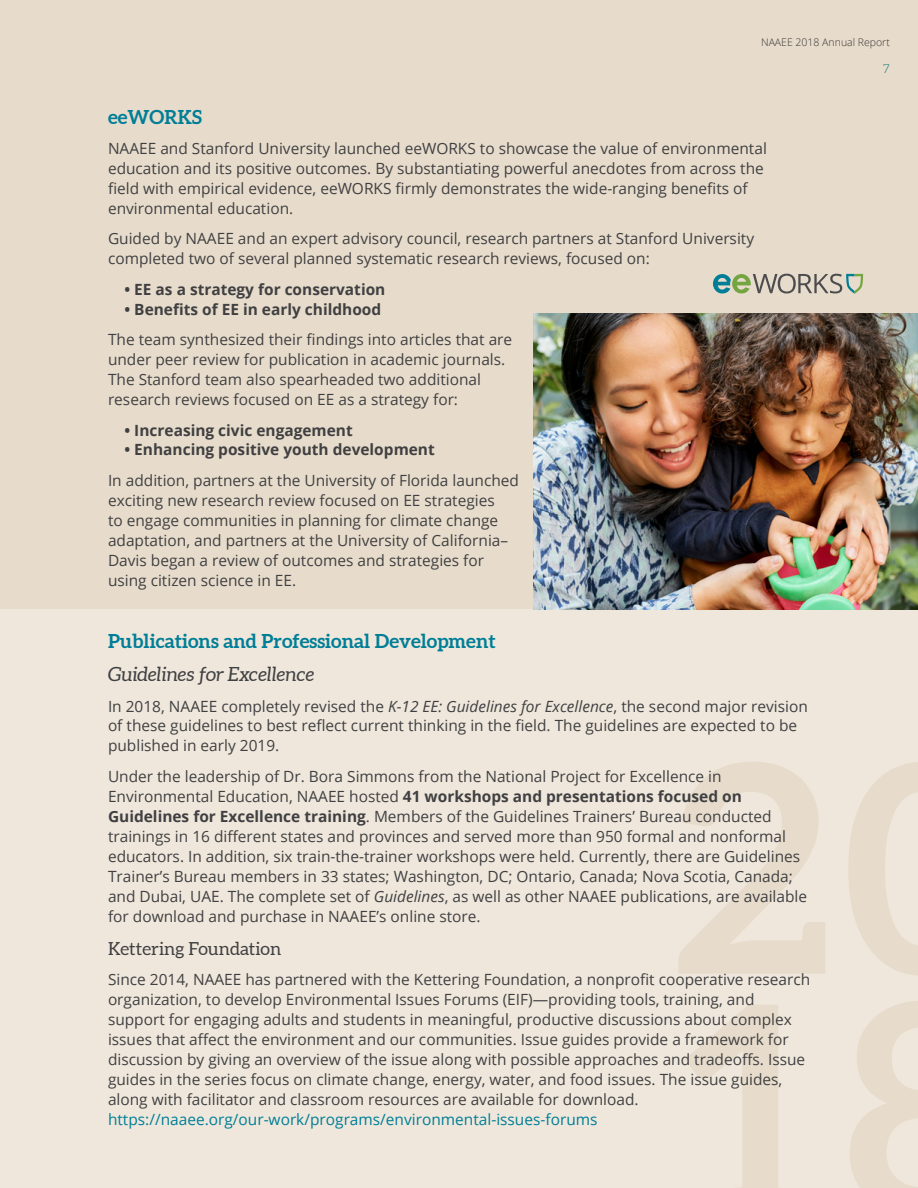
<style>
.page{position:relative;width:918px;height:1188px;background:#efe7db}
.page>*{position:absolute;margin:0;border:0;box-sizing:border-box;transform-origin:0 0}
.t1{font:700 19.5px "Aleo";color:#007e97}
.t2{font:italic 19.5px "Aleo";color:#404042}
.t3{font:18px "Aleo";color:#404042}
.t4{font:15.45px/20px "Open Sans";color:#404042}
.t5{font:700 15.45px "Open Sans";color:#404042}
.t6{font:15.45px "Open Sans";color:#007e97}
.t7{font:300 12px "Aleo";color:#007e97}
.t8{font:300 10.5px "Open Sans";color:#404042}
.s1{font-style:italic}
.s2{font-weight:700}
</style>
<div class="page">
<div style="left:0;top:0;width:918px;height:609px;background:#e7dccb"></div>
<svg style="left:850px;top:1001px;width:68px;height:187px"></svg>
<svg style="left:678px;top:762px;width:147px;height:212px"></svg>
<svg style="left:848px;top:762px;width:70px;height:213px"></svg>
<svg style="left:685px;top:1005px;width:93px;height:183px"></svg>
<img style="left:533px;top:313px;width:385px;height:296px">
<svg style="left:713px;top:274px;width:150px;height:20px"></svg>
<p class="t8" style="left:761px;top:35px;width:130px">NAAEE 2018 Annual Report</p>
<p class="t7" style="left:883px;top:62px;width:8px">7</p>
<p class="t1" style="left:108px;top:105px;width:95px">eeWORKS</p>
<p class="t4" style="left:108px;top:138px;width:660px">NAAEE and Stanford University launched eeWORKS to showcase the value of environmental education and its positive outcomes. By substantiating powerful anecdotes from across the field with empirical evidence, eeWORKS firmly demonstrates the wide-ranging benefits of environmental education.</p>
<p class="t4" style="left:108px;top:228px;width:648px">Guided by NAAEE and an expert advisory council, research partners at Stanford University completed two of several planned systematic research reviews, focused on:</p>
<p class="t5" style="left:125px;top:278px;width:262px">• EE as a strategy for conservation</p>
<p class="t5" style="left:125px;top:298px;width:258px">• Benefits of EE in early childhood</p>
<p class="t4" style="left:108px;top:329px;width:406px">The team synthesized their findings into articles that are under peer review for publication in academic journals.<br>The Stanford team also spearheaded two additional research reviews focused on EE as a strategy for:</p>
<p class="t5" style="left:125px;top:419px;width:230px">• Increasing civic engagement</p>
<p class="t5" style="left:125px;top:439px;width:312px">• Enhancing positive youth development</p>
<p class="t4" style="left:108px;top:470px;width:413px">In addition, partners at the University of Florida launched exciting new research review focused on EE strategies<br>to engage communities in planning for climate change adaptation, and partners at the University of California– Davis began a review of outcomes and strategies for using citizen science in EE.</p>
<p class="t1" style="left:108px;top:629px;width:389px">Publications and Professional Development</p>
<p class="t2" style="left:108px;top:663px;width:208px">Guidelines for Excellence</p>
<p class="t4" style="left:108px;top:696px;width:701px">In 2018, NAAEE completely revised the <span class="s1">K-12 EE: Guidelines for Excellence</span>, the second major revision of these guidelines to best reflect current thinking in the field. The guidelines are expected to be published in early 2019.</p>
<p class="t4" style="left:108px;top:766px;width:701px">Under the leadership of Dr. Bora Simmons from the National Project for Excellence in Environmental Education, NAAEE hosted <span class="s2">41 workshops and presentations focused on Guidelines for Excellence training</span>. Members of the Guidelines Trainers’ Bureau conducted trainings in 16 different states and provinces and served more than 950 formal and nonformal educators. In addition, six train-the-trainer workshops were held. Currently, there are Guidelines Trainer’s Bureau members in 33 states; Washington, DC; Ontario, Canada; Nova Scotia, Canada; and Dubai, UAE. The complete set of <span class="s1">Guidelines</span>, as well as other NAAEE publications, are available for download and purchase in NAAEE’s online store.</p>
<p class="t3" style="left:108px;top:938px;width:175px">Kettering Foundation</p>
<p class="t4" style="left:108px;top:969px;width:704px">Since 2014, NAAEE has partnered with the Kettering Foundation, a nonprofit cooperative research organization, to develop Environmental Issues Forums (EIF)—providing tools, training, and support for engaging adults and students in meaningful, productive discussions about complex issues that affect the environment and our communities. Issue guides provide a framework for discussion by giving an overview of the issue along with possible approaches and tradeoffs. Issue guides in the series focus on climate change, energy, water, and food issues. The issue guides, along with facilitator and classroom resources are available for download.</p>
<p class="t6" style="left:108px;top:1108px;width:491px">https://naaee.org/our-work/programs/environmental-issues-forums</p>
</div>
